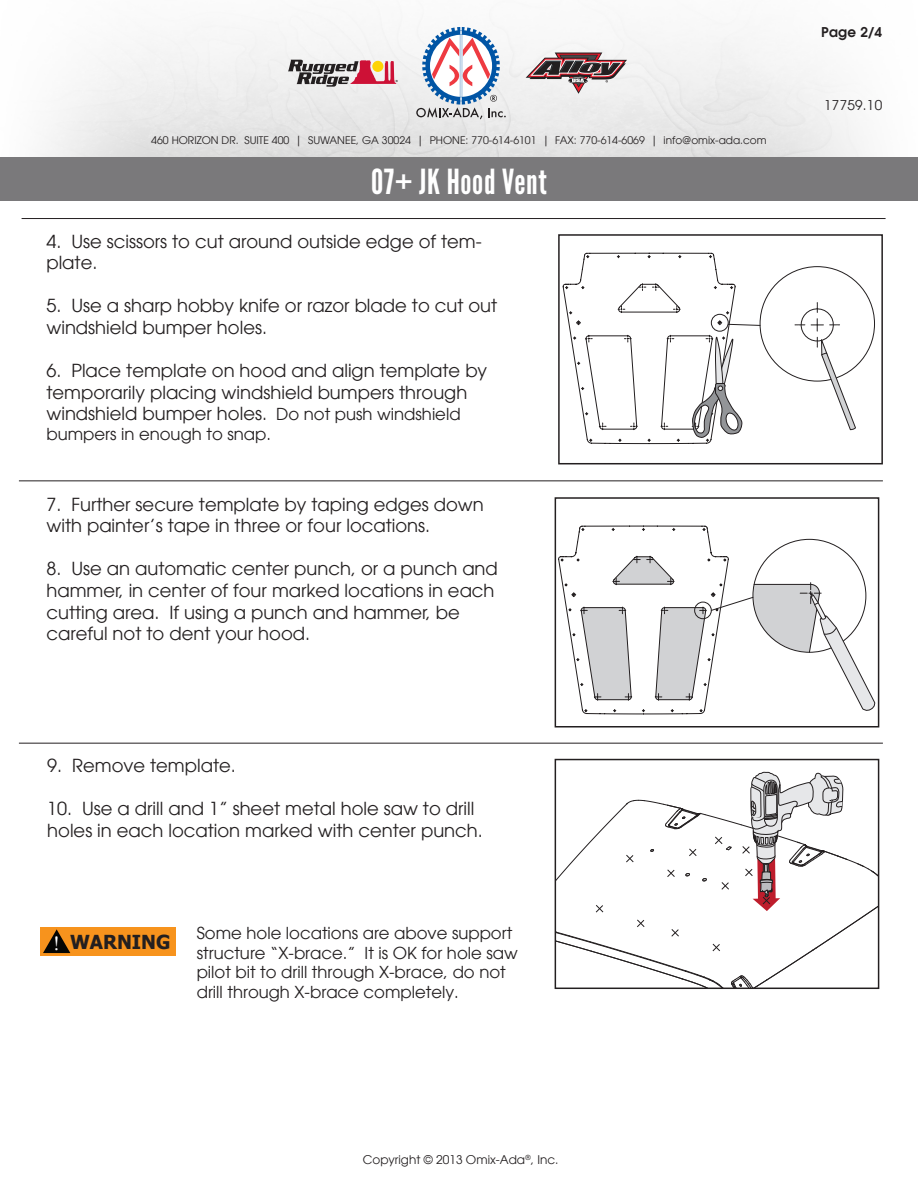
<style>
.page{position:relative;width:918px;height:1188px;background:#fff}
.page>*{position:absolute;margin:0;border:0;box-sizing:border-box;transform-origin:0 0}
.t1{font:34.5px "League Gothic";letter-spacing:.02em;color:#fff}
.t2{font:700 19.35px "Tahoma";color:#231f20}
.t3{font:18px/21.6px "Avant Garde LT";color:#231f20}
.t4{font:16.5px/19.8px "Avant Garde LT";color:#231f20}
.t5{font:13.5px "Avant Garde LT";letter-spacing:.02em;color:#231f20}
.t6{font:600 13.5px "Avant Garde LT";color:#231f20}
.t7{font:12px "Avant Garde LT";color:#231f20}
.t8{font:10.5px "Avant Garde LT";color:#231f20}
.s1{font-size:16.5px}
</style>
<div class="page">
<svg style="left:416px;top:27px;width:90px;height:92px"></svg>
<svg style="left:526px;top:53px;width:101px;height:41px"></svg>
<svg style="left:288px;top:60px;width:110px;height:27px"></svg>
<div style="left:1px;top:157px;width:917px;height:44px;background:#7a797b"></div>
<hr style="left:22px;top:218px;width:864px;height:1px;background:#231f20">
<hr style="left:19px;top:480px;width:864px;height:1px;background:#231f20">
<hr style="left:19px;top:743px;width:864px;height:1px;background:#231f20">
<svg style="left:558px;top:526px;width:318px;height:188px"></svg>
<div style="left:555px;top:497px;width:324px;height:231px;border:2px solid #231f20"></div>
<svg style="left:563px;top:253px;width:198px;height:191px"></svg>
<svg style="left:795px;top:303px;width:61px;height:128px"></svg>
<div style="left:558px;top:234px;width:325px;height:230px;border:2px solid #231f20"></div>
<svg style="left:558px;top:772px;width:318px;height:214px"></svg>
<div style="left:555px;top:759px;width:324px;height:230px;border:2px solid #231f20"></div>
<div style="left:40px;top:927px;width:135px;height:29px;background:#f7931d"></div>
<svg style="left:43px;top:929px;width:27px;height:24px"></svg>
<p class="t8" style="left:151px;top:134px;width:617px">460 HORIZON DR. SUITE 400 | SUWANEE, GA 30024 | PHONE: 770-614-6101 | FAX: 770-614-6069 | info@omix-ada.com</p>
<p class="t1" style="left:371px;top:162px;width:177px">07+ JK Hood Vent</p>
<p class="t3" style="left:46px;top:230px;width:437px">4. Use scissors to cut around outside edge of tem&shy;plate.</p>
<p class="t3" style="left:46px;top:295px;width:452px">5. Use a sharp hobby knife or razor blade to cut out windshield bumper holes.</p>
<p class="t3" style="left:46px;top:360px;width:442px">6. Place template on hood and align template by temporarily placing windshield bumpers through windshield bumper holes. <span class="s1">Do not push windshield</span></p>
<p class="t4" style="left:46px;top:424px;width:226px">bumpers in enough to snap.</p>
<p class="t3" style="left:46px;top:493px;width:439px">7. Further secure template by taping edges down with painter’s tape in three or four locations.</p>
<p class="t3" style="left:46px;top:558px;width:453px">8. Use an automatic center punch, or a punch and hammer, in center of four marked locations in each cutting area. If using a punch and hammer, be careful not to dent your hood.</p>
<p class="t3" style="left:47px;top:755px;width:190px">9. Remove template.</p>
<p class="t3" style="left:47px;top:798px;width:437px">10. Use a drill and 1” sheet metal hole saw to drill holes in each location marked with center punch.</p>
<p class="t2" style="left:70px;top:928px;width:102px">WARNING</p>
<p class="t4" style="left:197px;top:923px;width:323px">Some hole locations are above support structure “X-brace.” It is OK for hole saw pilot bit to drill through X-brace, do not drill through X-brace completely.</p>
<p class="t6" style="left:821px;top:23px;width:63px">Page 2/4</p>
<p class="t5" style="left:824px;top:97px;width:59px">17759.10</p>
<p class="t7" style="left:363px;top:1153px;width:197px">Copyright © 2013 Omix-Ada<sup>®</sup>, Inc.</p>
</div>
